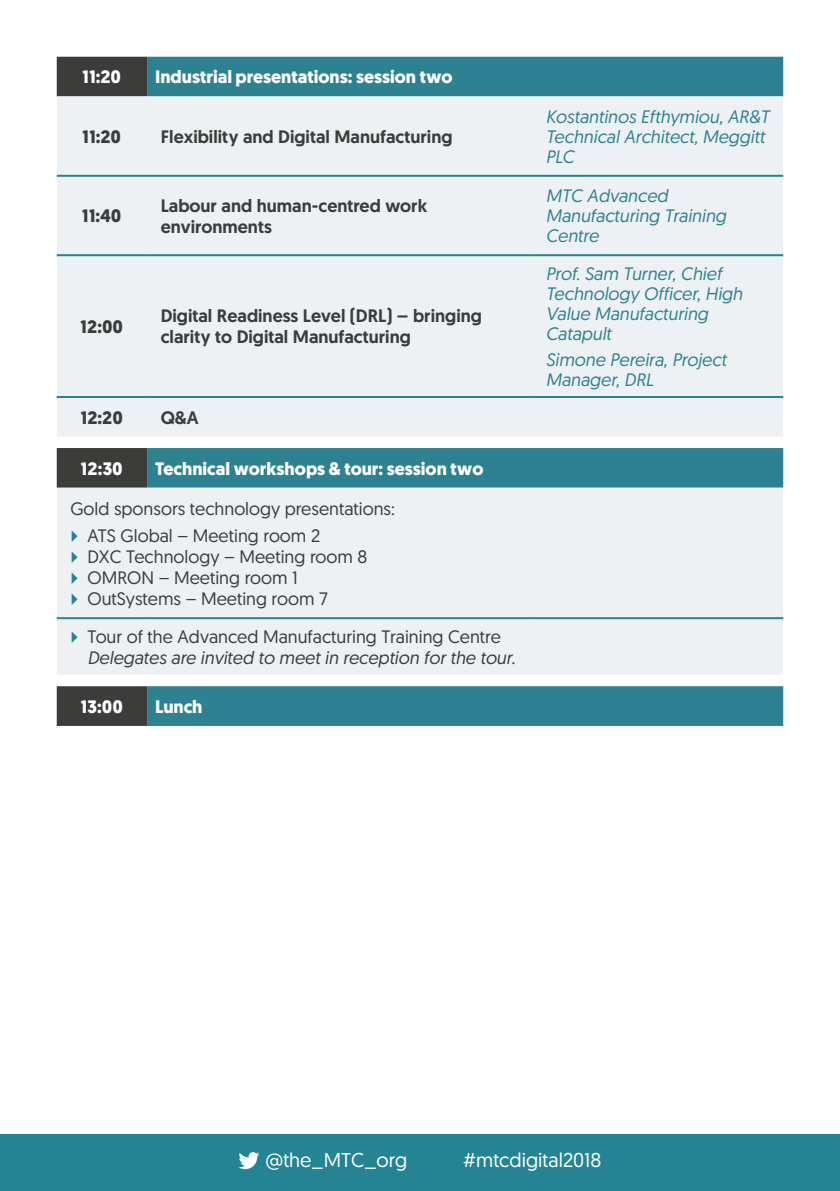
<style>
.page{position:relative;width:840px;height:1191px;background:#fff}
.page>*{position:absolute;margin:0;border:0;box-sizing:border-box;transform-origin:0 0}
.t1{font:20px "Geomanist";color:#fff}
.t2{font:italic 18px/20px "Geomanist";color:#2c8291}
.t3{font:18px/21px "Geomanist";color:#3c3c3b}
.t4{font:500 18px/21px "Geomanist";color:#3c3c3b}
.t5{font:700 18px "Geomanist";color:#fff}
.t6{font:italic 18px "Geomanist";color:#3c3c3b}
.t7{font:700 18px "Geomanist";letter-spacing:.01em;color:#3c3c3b}
</style>
<div class="page">
<div style="left:0;top:1134px;width:839px;height:57px;background:#248493"></div>
<svg style="left:238px;top:1152px;width:21px;height:17px"></svg>
<svg style="left:57px;top:57px;width:90px;height:669px;background:#545453"></svg>
<svg style="left:147px;top:57px;width:635px;height:669px;background:#46919e"></svg>
<svg style="left:57px;top:96px;width:725px;height:579px;background:#dfe8ec"></svg>
<hr style="left:57px;top:175px;width:90px;height:2px;background:#248493">
<hr style="left:147px;top:175px;width:384px;height:2px;background:#248493">
<hr style="left:531px;top:175px;width:251px;height:2px;background:#248493">
<hr style="left:57px;top:254px;width:90px;height:2px;background:#248493">
<hr style="left:147px;top:254px;width:384px;height:2px;background:#248493">
<hr style="left:531px;top:254px;width:251px;height:2px;background:#248493">
<hr style="left:57px;top:396px;width:90px;height:2px;background:#248493">
<hr style="left:147px;top:396px;width:384px;height:2px;background:#248493">
<hr style="left:531px;top:396px;width:251px;height:2px;background:#248493">
<hr style="left:57px;top:617px;width:90px;height:2px;background:#2c8291">
<hr style="left:147px;top:617px;width:384px;height:2px;background:#2c8291">
<hr style="left:531px;top:617px;width:251px;height:2px;background:#2c8291">
<svg style="left:72px;top:530px;width:5px;height:11px"></svg>
<svg style="left:72px;top:551px;width:5px;height:11px"></svg>
<svg style="left:72px;top:572px;width:5px;height:11px"></svg>
<svg style="left:72px;top:593px;width:5px;height:11px"></svg>
<svg style="left:72px;top:631px;width:5px;height:12px"></svg>
<p class="t5" style="left:83px;top:65px;width:40px">11:20</p>
<p class="t5" style="left:155px;top:65px;width:299px">Industrial presentations: session two</p>
<p class="t7" style="left:83px;top:125px;width:40px">11:20</p>
<p class="t4" style="left:161px;top:126px;width:293px">Flexibility and Digital Manufacturing</p>
<p class="t2" style="left:545px;top:106px;width:225px">Kostantinos Efthymiou, AR&amp;T<br>Technical Architect, Meggitt<br>PLC</p>
<p class="t7" style="left:82px;top:204px;width:41px">11:40</p>
<p class="t4" style="left:161px;top:195px;width:268px">Labour and human-centred work environments</p>
<p class="t2" style="left:545px;top:185px;width:182px">MTC Advanced<br>Manufacturing Training<br>Centre</p>
<p class="t7" style="left:80px;top:314px;width:44px">12:00</p>
<p class="t4" style="left:161px;top:305px;width:322px">Digital Readiness Level (DRL) – bringing clarity to Digital Manufacturing</p>
<p class="t7" style="left:81px;top:405px;width:44px">12:20</p>
<p class="t4" style="left:161px;top:406px;width:39px">Q&amp;A</p>
<p class="t5" style="left:81px;top:456px;width:43px">12:30</p>
<p class="t5" style="left:155px;top:456px;width:330px">Technical workshops &amp; tour: session two</p>
<p class="t3" style="left:87px;top:495px;width:309px;line-height:26.6px;text-indent:-17px">Gold sponsors technology presentations:<br>ATS Global – Meeting room 2</p>
<p class="t3" style="left:87px;top:545px;width:281px">DXC Technology – Meeting room 8<br>OMRON – Meeting room 1<br>OutSystems – Meeting room 7</p>
<p class="t3" style="left:87px;top:625px;width:414px">Tour of the Advanced Manufacturing Training Centre</p>
<p class="t6" style="left:87px;top:646px;width:429px">Delegates are invited to meet in reception for the tour.</p>
<p class="t5" style="left:81px;top:694px;width:44px">13:00</p>
<p class="t5" style="left:155px;top:694px;width:49px">Lunch</p>
<p class="t2" style="left:545px;top:263px;width:198px">Prof. Sam Turner, Chief<br>Technology Officer, High<br>Value Manufacturing<br>Catapult</p>
<p class="t2" style="left:545px;top:349px;width:182px">Simone Pereira, Project<br>Manager, DRL</p>
<p class="t1" style="left:265px;top:1147px;width:143px">@the_MTC_org</p>
<p class="t1" style="left:463px;top:1147px;width:140px">#mtcdigital2018</p>
</div>
